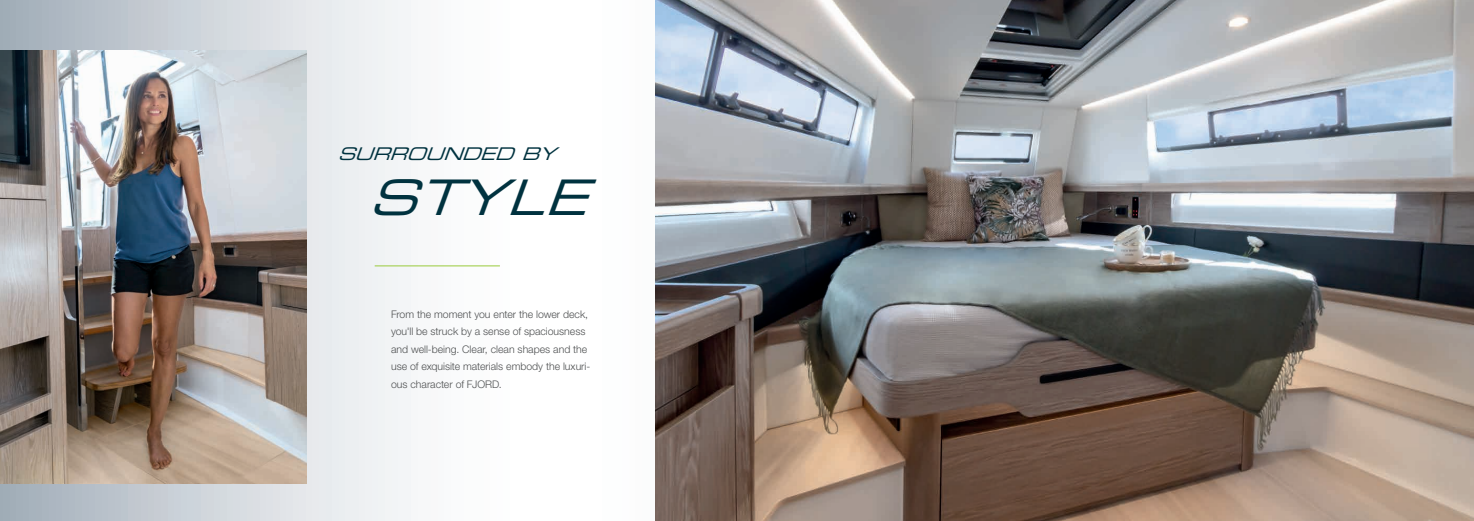
<style>
.page{position:relative;width:1474px;height:521px;background:#fff}
.page>*{position:absolute;margin:0;border:0;box-sizing:border-box;transform-origin:0 0}
.t1{font:italic 49px "Eurostile LT Std Ex 2";color:#00323f}
.t2{font:italic 17.5px "Eurostile LT Std Ex 2";color:#00323f}
.t3{font:300 10.5px/17.5px "Helvetica Neue LT Std";color:#4f5152}
</style>
<div class="page">
<svg style="left:0;top:0;width:656px;height:521px"></svg>
<img style="left:0;top:51px;width:306px;height:433px">
<img style="left:656px;top:0;width:817px;height:521px">
<hr style="left:375px;top:265px;width:125px;height:1px;background:#99ca3b">
<h2 class="t2" style="left:338px;top:142px;width:228px">SURROUNDED BY</h2>
<h1 class="t1" style="left:368px;top:164px;width:243px">STYLE</h1>
<p class="t3" style="left:391px;top:305px;width:201px">From the moment you enter the lower deck, you'll be struck by a sense of spaciousness and well-being. Clear, clean shapes and the use of exquisite materials embody the luxuri&shy;ous character of FJORD.</p>
</div>
